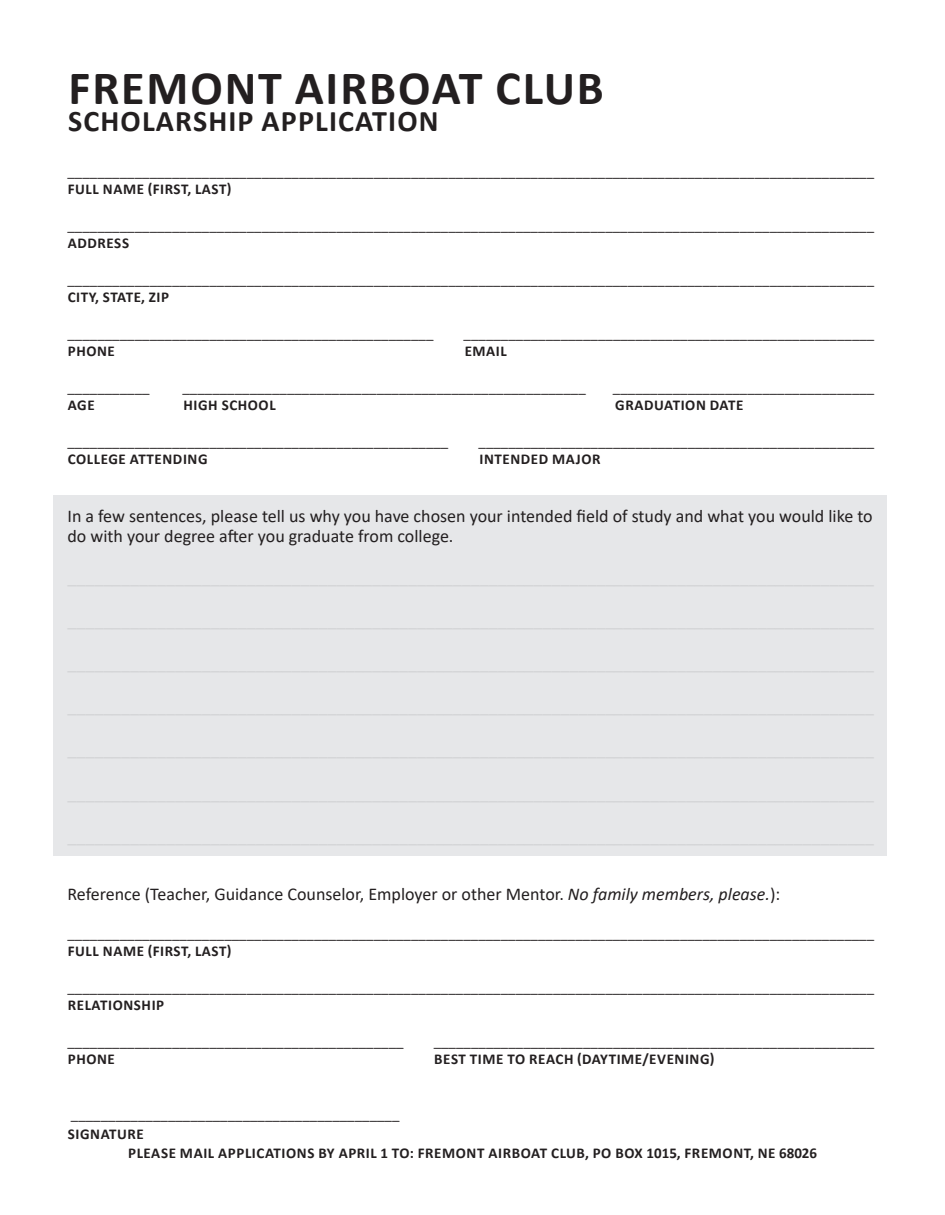
<style>
.page{position:relative;width:945px;height:1215px;background:#fff}
.page>*{position:absolute;margin:0;border:0;box-sizing:border-box;transform-origin:0 0}
.t1{font:700 48px "Calibri";letter-spacing:.04em;color:#231f20}
.t2{font:700 30px "Calibri";letter-spacing:.04em;color:#231f20}
.t3{font:18px/19.5px "Calibri";color:#231f20}
.t4{font:15px "Calibri";color:#231f20}
.t5{font:700 15px "Calibri";letter-spacing:.04em;color:#231f20}
.s1{font-style:italic}
</style>
<div class="page">
<div style="left:53px;top:495px;width:833px;height:361px;background:#e6e7e9"></div>
<p class="t1" style="left:68px;top:54px;width:537px">FREMONT AIRBOAT CLUB</p>
<p class="t2" style="left:68px;top:99px;width:372px">SCHOLARSHIP APPLICATION</p>
<p class="t4" style="left:68px;top:160px;width:808px">____________________________________________________________________________________________________________</p>
<p class="t5" style="left:68px;top:178px;width:165px">FULL NAME (FIRST, LAST)</p>
<p class="t4" style="left:68px;top:214px;width:808px">____________________________________________________________________________________________________________</p>
<p class="t5" style="left:68px;top:232px;width:63px">ADDRESS</p>
<p class="t4" style="left:68px;top:268px;width:808px">____________________________________________________________________________________________________________</p>
<p class="t5" style="left:68px;top:286px;width:103px">CITY, STATE, ZIP</p>
<p class="t4" style="left:68px;top:322px;width:368px">_________________________________________________</p>
<p class="t4" style="left:464px;top:322px;width:412px">_______________________________________________________</p>
<p class="t5" style="left:68px;top:340px;width:49px">PHONE</p>
<p class="t5" style="left:465px;top:340px;width:44px">EMAIL</p>
<p class="t4" style="left:68px;top:376px;width:84px">___________</p>
<p class="t4" style="left:182px;top:376px;width:405px">______________________________________________________</p>
<p class="t4" style="left:613px;top:376px;width:263px">___________________________________</p>
<p class="t5" style="left:68px;top:394px;width:28px">AGE</p>
<p class="t5" style="left:183px;top:394px;width:94px">HIGH SCHOOL</p>
<p class="t5" style="left:615px;top:394px;width:130px">GRADUATION DATE</p>
<p class="t4" style="left:68px;top:430px;width:382px">___________________________________________________</p>
<p class="t4" style="left:479px;top:430px;width:397px">_____________________________________________________</p>
<p class="t5" style="left:68px;top:448px;width:141px">COLLEGE ATTENDING</p>
<p class="t5" style="left:479px;top:448px;width:123px">INTENDED MAJOR</p>
<p class="t3" style="left:68px;top:506px;width:807px">In a few sentences, please tell us why you have chosen your intended field of study and what you would like to do with your degree after you graduate from college.</p>
<p class="t3" style="left:68px;top:884px;width:714px">Reference (Teacher, Guidance Counselor, Employer or other Mentor. <span class="s1">No family members, please.</span>):</p>
<p class="t4" style="left:68px;top:922px;width:808px">____________________________________________________________________________________________________________</p>
<p class="t5" style="left:68px;top:940px;width:165px">FULL NAME (FIRST, LAST)</p>
<p class="t4" style="left:68px;top:976px;width:808px">____________________________________________________________________________________________________________</p>
<p class="t5" style="left:68px;top:994px;width:98px">RELATIONSHIP</p>
<p class="t4" style="left:68px;top:1030px;width:338px">_____________________________________________</p>
<p class="t4" style="left:434px;top:1030px;width:442px">___________________________________________________________</p>
<p class="t5" style="left:68px;top:1048px;width:49px">PHONE</p>
<p class="t5" style="left:434px;top:1048px;width:282px">BEST TIME TO REACH (DAYTIME/EVENING)</p>
<p class="t4" style="left:71px;top:1104px;width:330px">____________________________________________</p>
<p class="t5" style="left:68px;top:1123px;width:78px">SIGNATURE</p>
<p class="t5" style="left:128px;top:1143px;width:691px">PLEASE MAIL APPLICATIONS BY APRIL 1 TO: FREMONT AIRBOAT CLUB, PO BOX 1015, FREMONT, NE 68026</p>
</div>
